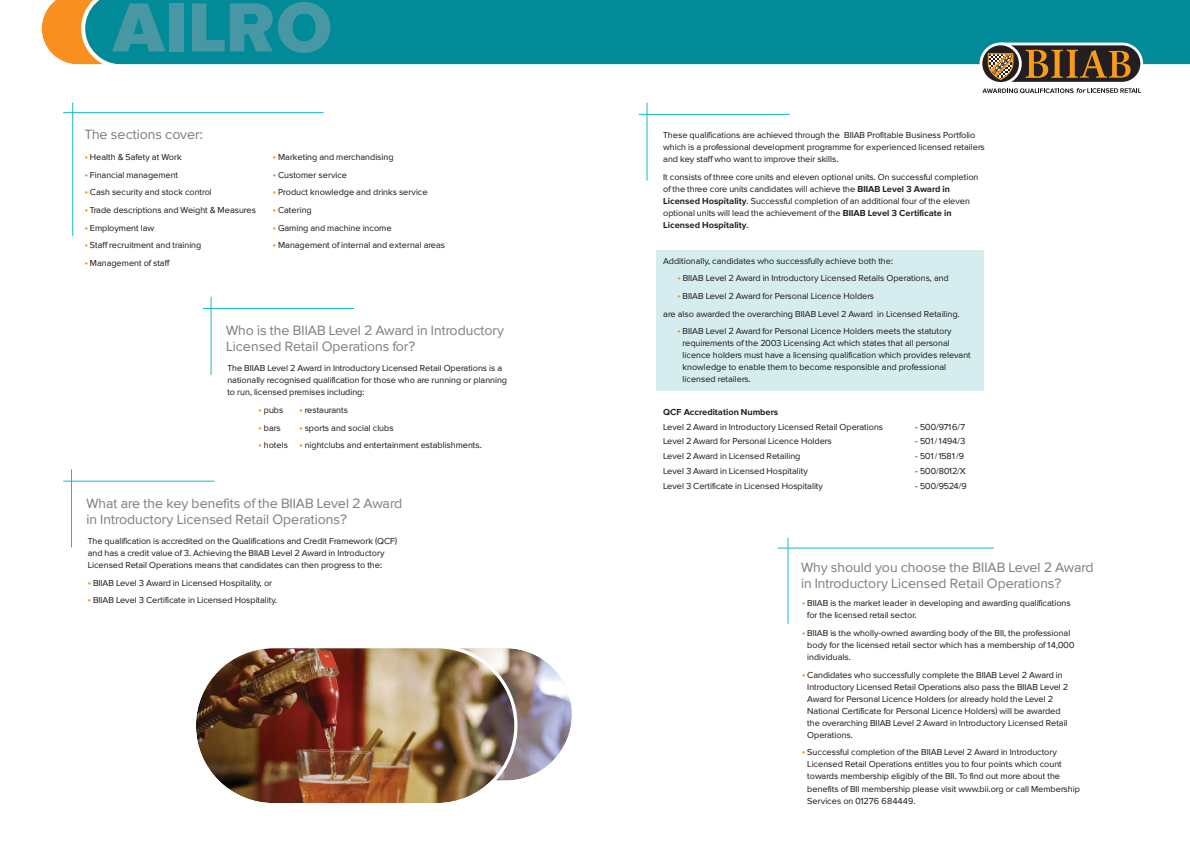
<style>
.page{position:relative;width:1190px;height:843px;background:#fff}
.page>*{position:absolute;margin:0;border:0;box-sizing:border-box;transform-origin:0 0}
.t1{font:900 72px "Proxima Sans";color:#4897a4}
.t2{font:14px/16px "Proxima Sans";color:#808285}
.t3{font:9px/12px "Proxima Sans";color:#231f20}
.t4{font:500 9px "Proxima Sans";color:#231f20}
.s1{color:#f7901e}
.s2{font-weight:500}
</style>
<div class="page">
<div style="left:656px;top:251px;width:327px;height:140px;background:#d6edf0"></div>
<svg style="left:41px;top:0;width:40px;height:65px"></svg>
<div style="left:81px;top:0;width:1109px;height:65px;background:#018b99"></div>
<div style="left:979px;top:43px;width:43px;height:42px;border:3px solid #fff;border-radius:50%"></div>
<svg style="left:982px;top:41px;width:162px;height:52px"></svg>
<hr style="left:63px;top:112px;width:261px;height:1px;background:#15bac9">
<hr style="left:203px;top:308px;width:151px;height:1px;background:#15bac9">
<hr style="left:211px;top:297px;width:1px;height:78px;background:#15bac9">
<hr style="left:63px;top:481px;width:151px;height:1px;background:#15bac9">
<hr style="left:71px;top:469px;width:1px;height:78px;background:#15bac9">
<hr style="left:72px;top:103px;width:1px;height:133px;background:#15bac9">
<svg style="left:517px;top:649px;width:55px;height:131px"></svg>
<img style="left:196px;top:648px;width:321px;height:155px">
<hr style="left:639px;top:114px;width:151px;height:1px;background:#15bac9">
<hr style="left:647px;top:103px;width:1px;height:77px;background:#15bac9">
<hr style="left:778px;top:548px;width:216px;height:1px;background:#15bac9">
<hr style="left:788px;top:537px;width:1px;height:86px;background:#15bac9">
<h1 class="t1" style="left:112px;top:4px;width:223px">AILRO</h1>
<h2 class="t2" style="left:85px;top:128px;width:120px">The sections cover:</h2>
<p class="t3" style="left:85px;top:152px;width:98px"><span class="s1">•</span> Health &amp; Safety at Work</p>
<p class="t3" style="left:85px;top:169px;width:95px"><span class="s1">•</span> Financial management</p>
<p class="t3" style="left:85px;top:187px;width:129px"><span class="s1">•</span> Cash security and stock control</p>
<p class="t3" style="left:85px;top:205px;width:173px"><span class="s1">•</span> Trade descriptions and Weight &amp; Measures</p>
<p class="t3" style="left:85px;top:222px;width:71px"><span class="s1">•</span> Employment law</p>
<p class="t3" style="left:85px;top:240px;width:118px"><span class="s1">•</span> Staff recruitment and training</p>
<p class="t3" style="left:85px;top:258px;width:86px"><span class="s1">•</span> Management of staff</p>
<p class="t3" style="left:273px;top:152px;width:122px"><span class="s1">•</span> Marketing and merchandising</p>
<p class="t3" style="left:273px;top:169px;width:76px"><span class="s1">•</span> Customer service</p>
<p class="t3" style="left:273px;top:187px;width:156px"><span class="s1">•</span> Product knowledge and drinks service</p>
<p class="t3" style="left:273px;top:205px;width:40px"><span class="s1">•</span> Catering</p>
<p class="t3" style="left:273px;top:222px;width:120px"><span class="s1">•</span> Gaming and machine income</p>
<p class="t3" style="left:273px;top:240px;width:174px"><span class="s1">•</span> Management of internal and external areas</p>
<h2 class="t2" style="left:226px;top:324px;width:280px">Who is the BIIAB Level 2 Award in Introductory<br>Licensed Retail Operations for?</h2>
<p class="t3" style="left:227px;top:363px;width:281px">The BIIAB Level 2 Award in Introductory Licensed Retail Operations is a nationally recognised qualification for those who are running or planning to run, licensed premises including:</p>
<p class="t3" style="left:259px;top:405px;width:26px"><span class="s1">•</span> pubs</p>
<p class="t3" style="left:299px;top:405px;width:50px"><span class="s1">•</span> restaurants</p>
<p class="t3" style="left:259px;top:422px;width:24px"><span class="s1">•</span> bars</p>
<p class="t3" style="left:299px;top:422px;width:96px"><span class="s1">•</span> sports and social clubs</p>
<p class="t3" style="left:259px;top:440px;width:31px"><span class="s1">•</span> hotels</p>
<p class="t3" style="left:299px;top:440px;width:184px"><span class="s1">•</span> nightclubs and entertainment establishments.</p>
<h2 class="t2" style="left:86px;top:496px;width:317px">What are the key benefits of the BIIAB Level 2 Award in Introductory Licensed Retail Operations?</h2>
<p class="t3" style="left:88px;top:536px;width:311px">The qualification is accredited on the Qualifications and Credit Framework (QCF) and has a credit value of 3. Achieving the BIIAB Level 2 Award in Introductory<br>Licensed Retail Operations means that candidates can then progress to the:</p>
<p class="t3" style="left:88px;top:577px;width:186px"><span class="s1">•</span> BIIAB Level 3 Award in Licensed Hospitality, or</p>
<p class="t3" style="left:88px;top:595px;width:191px"><span class="s1">•</span> BIIAB Level 3 Certificate in Licensed Hospitality.</p>
<p class="t3" style="left:663px;top:130px;width:323px">These qualifications are achieved through the BIIAB Profitable Business Portfolio which is a professional development programme for experienced licensed retailers and key staff who want to improve their skills.</p>
<p class="t3" style="left:663px;top:172px;width:317px">It consists of three core units and eleven optional units. On successful completion of the three core units candidates will achieve the <span class="s2">BIIAB Level 3 Award in Licensed Hospitality</span>. Successful completion of an additional four of the eleven optional units will lead the achievement of the <span class="s2">BIIAB Level 3 Certificate in Licensed Hospitality</span>.</p>
<p class="t3" style="left:663px;top:255px;width:231px">Additionally, candidates who successfully achieve both the:</p>
<p class="t3" style="left:677px;top:273px;width:273px"><span class="s1">•</span> BIIAB Level 2 Award in Introductory Licensed Retails Operations, and</p>
<p class="t3" style="left:663px;top:288px;width:298px;line-height:17.7px;text-indent:14px"><span class="s1">•</span> BIIAB Level 2 Award for Personal Licence Holders<br>are also awarded the overarching BIIAB Level 2 Award in Licensed Retailing.</p>
<p class="t3" style="left:683px;top:326px;width:290px;text-indent:-5px"><span class="s1">•</span> BIIAB Level 2 Award for Personal Licence Holders meets the statutory requirements of the 2003 Licensing Act which states that all personal licence holders must have a licensing qualification which provides relevant knowledge to enable them to become responsible and professional licensed retailers.</p>
<p class="t4" style="left:663px;top:409px;width:117px">QCF Accreditation Numbers</p>
<p class="t3" style="left:663px;top:421px;width:221px">Level 2 Award in Introductory Licensed Retail Operations</p>
<p class="t3" style="left:915px;top:421px;width:51px">- 500/9716/7</p>
<p class="t3" style="left:663px;top:436px;width:170px">Level 2 Award for Personal Licence Holders</p>
<p class="t3" style="left:915px;top:436px;width:51px">- 501/1494/3</p>
<p class="t3" style="left:663px;top:451px;width:139px">Level 2 Award in Licensed Retailing</p>
<p class="t3" style="left:915px;top:451px;width:50px">- 501/1581/9</p>
<p class="t3" style="left:663px;top:466px;width:146px">Level 3 Award in Licensed Hospitality</p>
<p class="t3" style="left:915px;top:466px;width:52px">- 500/8012/X</p>
<p class="t3" style="left:663px;top:481px;width:161px">Level 3 Certificate in Licensed Hospitality</p>
<p class="t3" style="left:915px;top:481px;width:53px">- 500/9524/9</p>
<h2 class="t2" style="left:801px;top:561px;width:294px">Why should you choose the BIIAB Level 2 Award in Introductory Licensed Retail Operations?</h2>
<p class="t3" style="left:807px;top:598px;width:265px;text-indent:-5px"><span class="s1">•</span> BIIAB is the market leader in developing and awarding qualifications for the licensed retail sector.</p>
<p class="t3" style="left:807px;top:628px;width:269px;text-indent:-5px"><span class="s1">•</span> BIIAB is the wholly-owned awarding body of the BII, the professional body for the licensed retail sector which has a membership of 14,000 individuals.</p>
<p class="t3" style="left:807px;top:669px;width:262px;text-indent:-5px"><span class="s1">•</span> Candidates who successfully complete the BIIAB Level 2 Award in Introductory Licensed Retail Operations also pass the BIIAB Level 2<br>Award for Personal Licence Holders (or already hold the Level 2<br>National Certificate for Personal Licence Holders) will be awarded the overarching BIIAB Level 2 Award in Introductory Licensed Retail Operations.</p>
<p class="t3" style="left:807px;top:747px;width:274px;text-indent:-5px"><span class="s1">•</span> Successful completion of the BIIAB Level 2 Award in Introductory Licensed Retail Operations entitles you to four points which count towards membership eligibly of the BII. To find out more about the benefits of BII membership please visit www.bii.org or call Membership Services on 01276 684449.</p>
</div>
